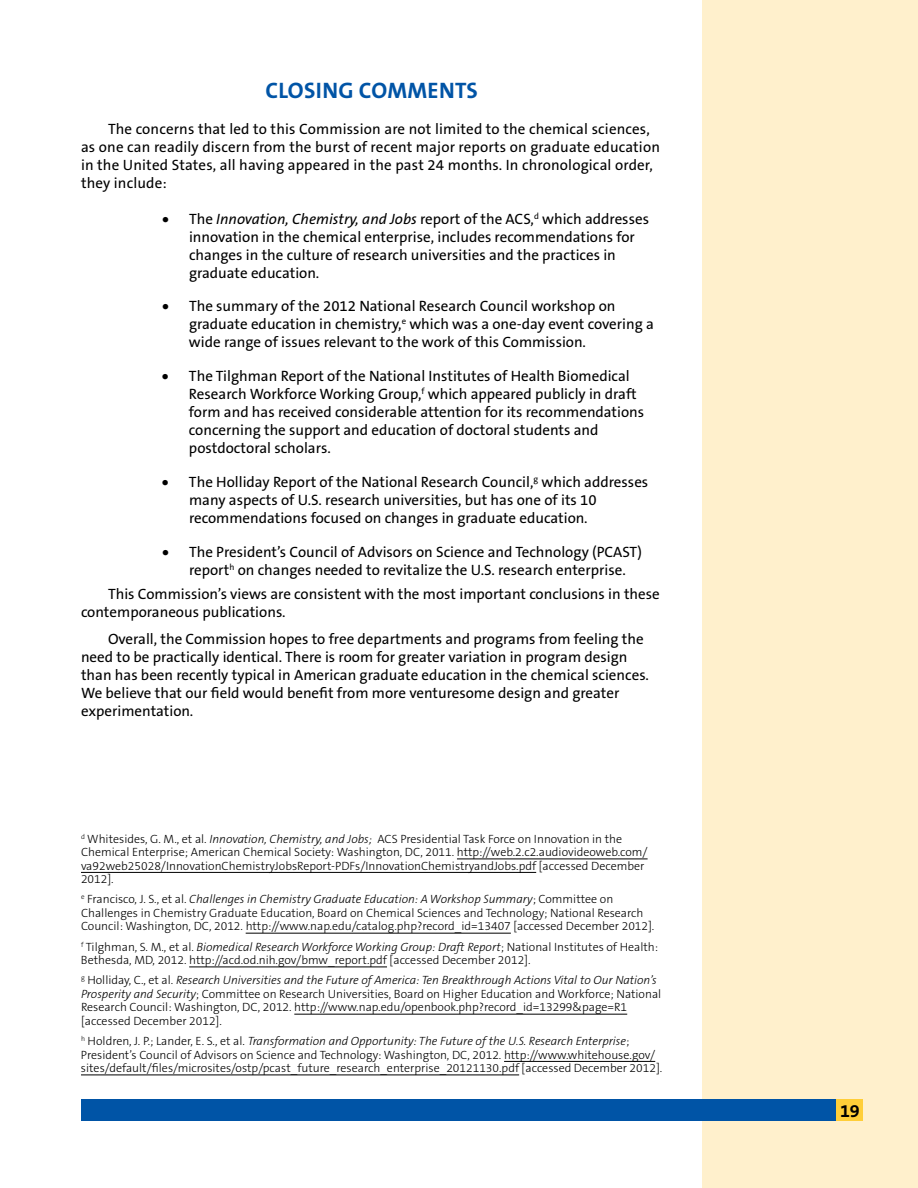
<style>
.page{position:relative;width:918px;height:1188px;background:#fff}
.page>*{position:absolute;margin:0;border:0;box-sizing:border-box;transform-origin:0 0}
.t1{font:700 22.5px "The Sans ACS W7";letter-spacing:.015em;color:#0054a6}
.t2{font:700 18px "The Sans ACS W7";color:#000}
.t3{font:15px/18px "The Sans ACS W5 Plain";color:#000}
.t4{font:300 12px/13.5px "The Sans ACS W3";color:#000}
.s1{font-style:italic}
</style>
<div class="page">
<div style="left:702px;top:0;width:216px;height:1188px;background:#fff0cc"></div>
<div style="left:81px;top:1099px;width:755px;height:22px;background:#0054a6"></div>
<div style="left:836px;top:1099px;width:27px;height:21px;background:#ffce38"></div>
<hr style="left:457px;top:859px;width:191px;height:1px;background:#000">
<hr style="left:81px;top:872px;width:455px;height:1px;background:#000">
<hr style="left:246px;top:933px;width:265px;height:1px;background:#000">
<hr style="left:189px;top:967px;width:198px;height:1px;background:#000">
<hr style="left:294px;top:1014px;width:333px;height:1px;background:#000">
<hr style="left:504px;top:1061px;width:151px;height:1px;background:#000">
<hr style="left:81px;top:1075px;width:438px;height:1px;background:#000">
<h1 class="t1" style="left:265px;top:76px;width:212px">CLOSING COMMENTS</h1>
<p class="t3" style="left:81px;top:120px;width:580px;text-indent:27px">The concerns that led to this Commission are not limited to the chemical sciences, as one can readily discern from the burst of recent major reports on graduate education in the United States, all having appeared in the past 24 months. In chronological order, they include:</p>
<p class="t3" style="left:189px;top:210px;width:462px;text-indent:-27px">• The <span class="s1">Innovation, Chemistry, and Jobs</span> report of the ACS,<sup>d</sup> which addresses innovation in the chemical enterprise, includes recommendations for changes in the culture of research universities and the practices in graduate education.</p>
<p class="t3" style="left:189px;top:297px;width:466px;text-indent:-27px">• The summary of the 2012 National Research Council workshop on graduate education in chemistry,<sup>e</sup> which was a one-day event covering a wide range of issues relevant to the work of this Commission.</p>
<p class="t3" style="left:189px;top:367px;width:457px;text-indent:-27px">• The Tilghman Report of the National Institutes of Health Biomedical Research Workforce Working Group,<sup>f</sup> which appeared publicly in draft form and has received considerable attention for its recommendations concerning the support and education of doctoral students and postdoctoral scholars.</p>
<p class="t3" style="left:189px;top:473px;width:461px;text-indent:-27px">• The Holliday Report of the National Research Council,<sup>g</sup> which addresses many aspects of U.S. research universities, but has one of its 10 recommendations focused on changes in graduate education.</p>
<p class="t3" style="left:189px;top:543px;width:454px;text-indent:-27px">• The President’s Council of Advisors on Science and Technology (PCAST) report<sup>h</sup> on changes needed to revitalize the U.S. research enterprise.</p>
<p class="t3" style="left:81px;top:585px;width:580px;text-indent:27px">This Commission’s views are consistent with the most important conclusions in these contemporaneous publications.</p>
<p class="t3" style="left:81px;top:630px;width:569px;text-indent:27px">Overall, the Commission hopes to free departments and programs from feeling the need to be practically identical. There is room for greater variation in program design than has been recently typical in American graduate education in the chemical sciences.<br>We believe that our field would benefit from more venturesome design and greater experimentation.</p>
<p class="t4" style="left:81px;top:832px;width:568px"><sup>d</sup> Whitesides, G. M., et al. <span class="s1">Innovation, Chemistry, and Jobs;</span> ACS Presidential Task Force on Innovation in the Chemical Enterprise; American Chemical Society: Washington, DC, 2011. http://web.2.c2.audiovideoweb.com/ va92web25028/InnovationChemistryJobsReport-PDFs/InnovationChemistryandJobs.pdf [accessed December 2012].</p>
<p class="t4" style="left:81px;top:893px;width:575px"><sup>e</sup> Francisco, J. S., et al. <span class="s1">Challenges in Chemistry Graduate Education: A Workshop Summary</span>; Committee on<br>Challenges in Chemistry Graduate Education, Board on Chemical Sciences and Technology; National Research<br>Council: Washington, DC, 2012. http://www.nap.edu/catalog.php?record_id=13407 [accessed December 2012].</p>
<p class="t4" style="left:81px;top:940px;width:579px"><sup>f</sup> Tilghman, S. M., et al. <span class="s1">Biomedical Research Workforce Working Group: Draft Report</span>; National Institutes of Health:<br>Bethesda, MD, 2012. http://acd.od.nih.gov/bmw_report.pdf [accessed December 2012].</p>
<p class="t4" style="left:81px;top:974px;width:582px"><sup>g</sup> Holliday, C., et al. <span class="s1">Research Universities and the Future of America: Ten Breakthrough Actions Vital to Our Nation’s Prosperity and Security</span>; Committee on Research Universities, Board on Higher Education and Workforce; National Research Council: Washington, DC, 2012. http://www.nap.edu/openbook.php?record_id=13299&amp;page=R1 [accessed December 2012].</p>
<p class="t4" style="left:81px;top:1034px;width:583px"><sup>h</sup> Holdren, J. P.; Lander, E. S., et al. <span class="s1">Transformation and Opportunity: The Future of the U.S. Research Enterprise</span>;<br>President’s Council of Advisors on Science and Technology: Washington, DC, 2012. http://www.whitehouse.gov/ sites/default/files/microsites/ostp/pcast_future_research_enterprise_20121130.pdf [accessed December 2012].</p>
<p class="t2" style="left:840px;top:1099px;width:21px">19</p>
</div>
